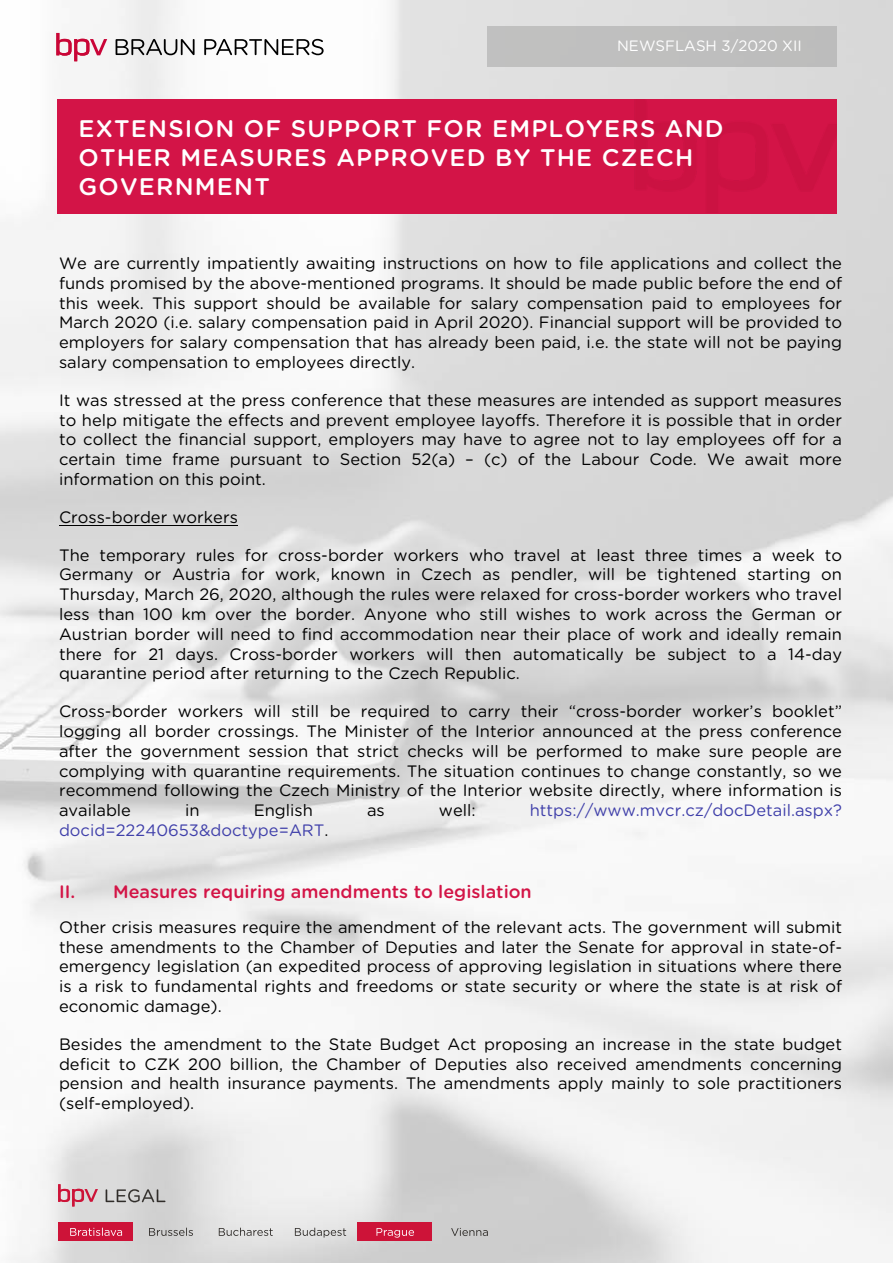
<style>
.page{position:relative;width:893px;height:1263px;background:#fff}
.page>*{position:absolute;margin:0;border:0;box-sizing:border-box;transform-origin:0 0}
.t1{font:500 24px/28.8px "Gotham Rounded";letter-spacing:.05em;color:#fff}
.t2{font:500 18px "Gotham Rounded";color:#d31446}
.t3{font:16.5px/19.8px "Gotham Rounded";color:#000;text-align:justify}
.t4{font:16.5px "Gotham Rounded";color:#4040aa}
.t5{font:15px "Gotham Rounded";color:#fff}
.s1{color:#000}
</style>
<div class="page">
<img style="left:0;top:0;width:893px;height:1263px">
<div style="left:488px;top:26px;width:349px;height:41px;background:#bfbfbe"></div>
<div style="left:57px;top:100px;width:779px;height:114px;background:#d31447"></div>
<hr style="left:59px;top:525px;width:179px;height:1px;background:#000">
<div style="left:58px;top:1222px;width:75px;height:18px;background:#cd1338"></div>
<svg style="left:58px;top:1184px;width:40px;height:22px"></svg>
<svg style="left:106px;top:1189px;width:59px;height:13px"></svg>
<svg style="left:70px;top:1227px;width:52px;height:9px"></svg>
<svg style="left:149px;top:1227px;width:44px;height:9px"></svg>
<svg style="left:219px;top:1227px;width:54px;height:9px"></svg>
<svg style="left:295px;top:1227px;width:51px;height:11px"></svg>
<div style="left:357px;top:1222px;width:75px;height:18px;background:#cd1338"></div>
<svg style="left:376px;top:1228px;width:38px;height:9px"></svg>
<svg style="left:451px;top:1228px;width:37px;height:8px"></svg>
<svg style="left:116px;top:39px;width:79px;height:16px"></svg>
<svg style="left:204px;top:39px;width:120px;height:16px"></svg>
<svg style="left:56px;top:33px;width:51px;height:28px"></svg>
<p class="t5" style="left:617px;top:35px;width:186px">NEWSFLASH 3/2020 XII</p>
<h1 class="t1" style="left:79px;top:113px;width:647px">EXTENSION OF SUPPORT FOR EMPLOYERS AND<br>OTHER MEASURES APPROVED BY THE CZECH<br>GOVERNMENT</h1>
<p class="t3" style="left:59px;top:252px;width:784px">We are currently impatiently awaiting instructions on how to file applications and collect the funds promised by the above-mentioned programs. It should be made public before the end of this week. This support should be available for salary compensation paid to employees for March 2020 (i.e. salary compensation paid in April 2020). Financial support will be provided to employers for salary compensation that has already been paid, i.e. the state will not be paying salary compensation to employees directly.</p>
<p class="t3" style="left:59px;top:389px;width:784px">It was stressed at the press conference that these measures are intended as support measures to help mitigate the effects and prevent employee layoffs. Therefore it is possible that in order to collect the financial support, employers may have to agree not to lay employees off for a certain time frame pursuant to Section 52(a) – (c) of the Labour Code. We await more information on this point.</p>
<p class="t3" style="left:59px;top:506px;width:180px">Cross-border workers</p>
<p class="t3" style="left:59px;top:544px;width:784px">The temporary rules for cross-border workers who travel at least three times a week to Germany or Austria for work, known in Czech as pendler, will be tightened starting on Thursday, March 26, 2020, although the rules were relaxed for cross-border workers who travel less than 100 km over the border. Anyone who still wishes to work across the German or Austrian border will need to find accommodation near their place of work and ideally remain there for 21 days. Cross-border workers will then automatically be subject to a 14-day quarantine period after returning to the Czech Republic.</p>
<p class="t3" style="left:59px;top:701px;width:784px">Cross-border workers will still be required to carry their “cross-border worker’s booklet” logging all border crossings. The Minister of the Interior announced at the press conference after the government session that strict checks will be performed to make sure people are complying with quarantine requirements. The situation continues to change constantly, so we recommend following the Czech Ministry of the Interior website directly, where information is available</p>
<p class="t3" style="left:185px;top:800px;width:16px">in</p>
<p class="t3" style="left:254px;top:800px;width:61px">English</p>
<p class="t3" style="left:367px;top:800px;width:19px">as</p>
<p class="t3" style="left:439px;top:800px;width:38px">well:</p>
<p class="t4" style="left:530px;top:799px;width:314px">https://www.mvcr.cz/docDetail.aspx?</p>
<p class="t4" style="left:59px;top:819px;width:271px">docid=22240653&amp;doctype=ART<span class="s1">.</span></p>
<p class="t2" style="left:59px;top:879px;width:474px">II. Measures requiring amendments to legislation</p>
<p class="t3" style="left:59px;top:916px;width:784px">Other crisis measures require the amendment of the relevant acts. The government will submit these amendments to the Chamber of Deputies and later the Senate for approval in state-of&shy;emergency legislation (an expedited process of approving legislation in situations where there is a risk to fundamental rights and freedoms or state security or where the state is at risk of economic damage).</p>
<p class="t3" style="left:59px;top:1033px;width:784px">Besides the amendment to the State Budget Act proposing an increase in the state budget deficit to CZK 200 billion, the Chamber of Deputies also received amendments concerning pension and health insurance payments. The amendments apply mainly to sole practitioners (self-employed).</p>
</div>
